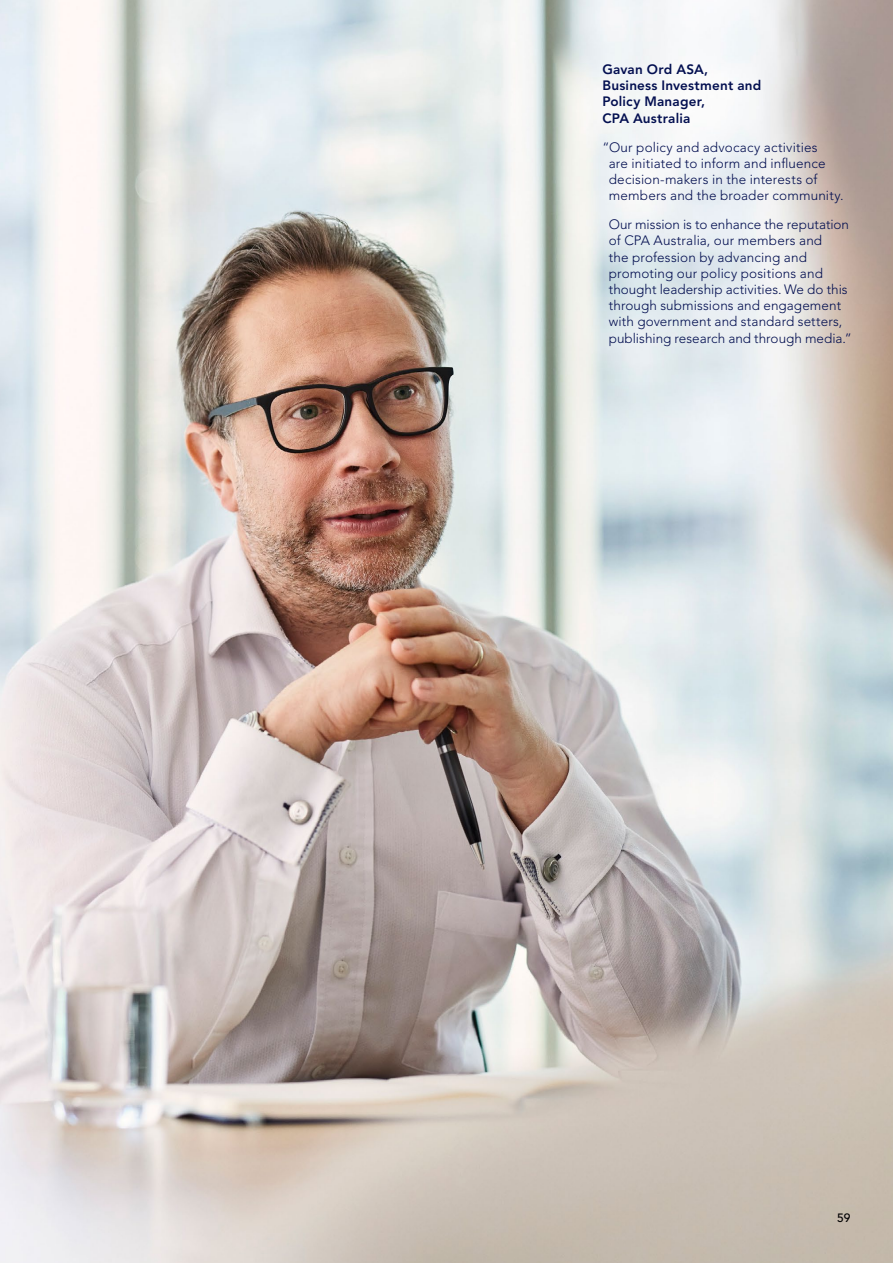
<style>
.page{position:relative;width:893px;height:1263px;background:#fff}
.page>*{position:absolute;margin:0;border:0;box-sizing:border-box;transform-origin:0 0}
.t1{font:300 13.5px/16.2px "Avenir LT Std";letter-spacing:.01em;color:#030f50}
.t2{font:800 13.5px/16.2px "Avenir LT Std";letter-spacing:.015em;color:#030f50}
.t3{font:500 12px "Avenir LT Std";color:#000}
</style>
<div class="page">
<img style="left:0;top:0;width:893px;height:1263px">
<p class="t2" style="left:602px;top:61px;width:160px">Gavan Ord ASA,<br>Business Investment and<br>Policy Manager,<br>CPA Australia</p>
<p class="t1" style="left:609px;top:139px;width:236px;text-indent:-6px">“Our policy and advocacy activities<br>are initiated to inform and influence decision-makers in the interests of members and the broader community.</p>
<p class="t1" style="left:609px;top:216px;width:244px">Our mission is to enhance the reputation of CPA Australia, our members and<br>the profession by advancing and promoting our policy positions and thought leadership activities. We do this through submissions and engagement with government and standard setters, publishing research and through media.”</p>
<p class="t3" style="left:837px;top:1210px;width:15px">59</p>
</div>
